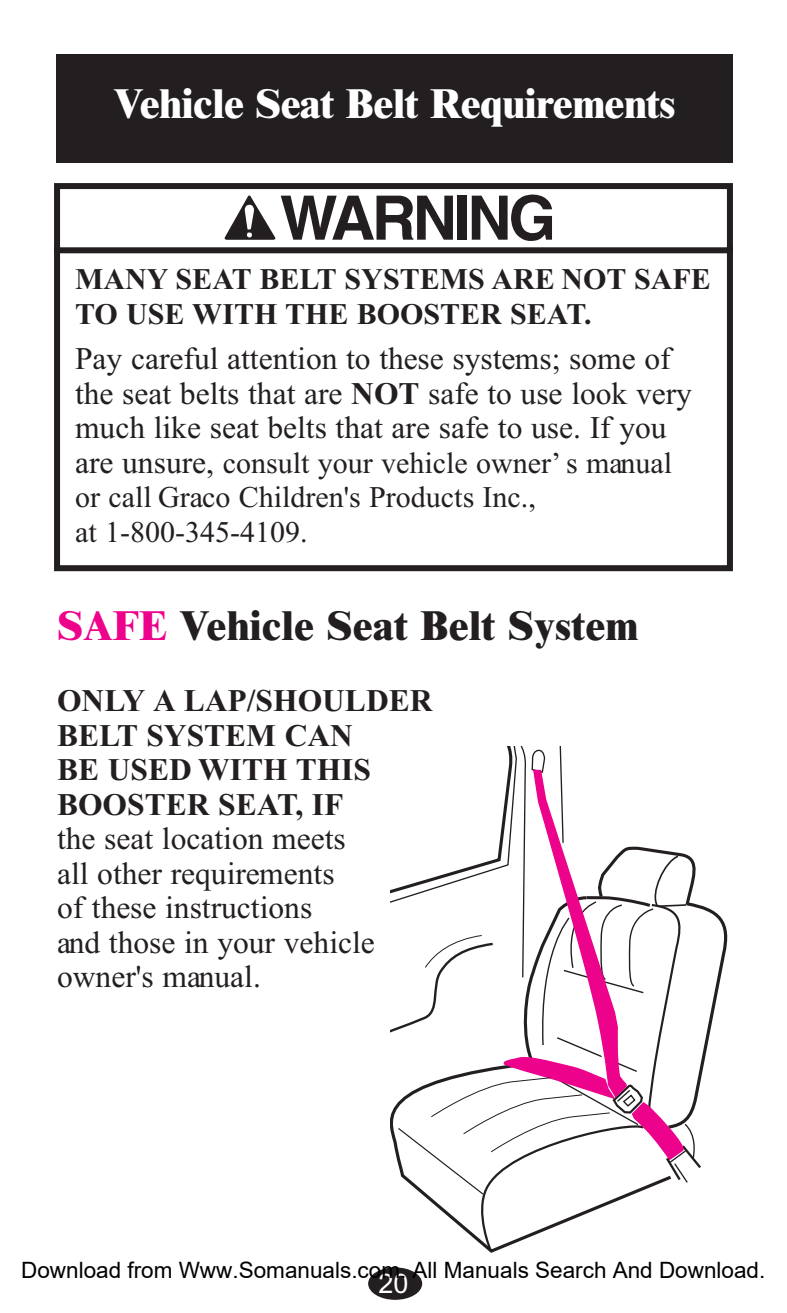
<style>
.page{position:relative;width:787px;height:1313px;background:#fff}
.page>*{position:absolute;margin:0;border:0;box-sizing:border-box;transform-origin:0 0}
.t1{font:800 42px "Times New Roman";letter-spacing:-.015em;color:#fff}
.t2{font:800 42px "Times New Roman";color:#231f20}
.t3{font:31.5px/34.5px "Times New Roman";color:#231f20}
.t4{font:700 31.5px/34.5px "Times New Roman";color:#231f20}
.t5{font:30px/34.5px "Times New Roman";color:#231f20}
.t6{font:700 30px/34.5px "Times New Roman";color:#231f20}
.t7{font:27px "Arial";color:#fff}
.t8{font:22.5px "Arial";color:#000}
.s1{font-weight:700}
.s2{font-size:31.5px}
.s3{color:#ed028c}
</style>
<div class="page">
<div style="left:54px;top:246px;width:678px;height:325px;border:6px solid #231f20"></div>
<div style="left:457px;top:196px;width:10px;height:44px;background:#231f20"></div>
<svg style="left:471px;top:194px;width:80px;height:47px"></svg>
<svg style="left:224px;top:195px;width:229px;height:45px"></svg>
<div style="left:54px;top:183px;width:678px;height:70px;border:6px solid #231f20"></div>
<div style="left:56px;top:54px;width:676px;height:108px;background:#231f20"></div>
<svg style="left:391px;top:746px;width:337px;height:506px"></svg>
<div style="left:368px;top:1267px;width:54px;height:32px;background:#231f20;border-radius:50%"></div>
<h1 class="t1" style="left:113px;top:79px;width:563px">Vehicle Seat Belt Requirements</h1>
<p class="t6" style="left:75px;top:261px;width:637px">MANY SEAT BELT SYSTEMS ARE NOT SAFE<br>TO USE WITH THE BOOSTER SEAT.</p>
<p class="t3" style="left:75px;top:341px;width:618px">Pay careful attention to these systems; some of the seat belts that are <span class="s1">NOT</span> safe to use look very much like seat belts that are safe to use. If you</p>
<p class="t5" style="left:75px;top:445px;width:598px"><span class="s2">are unsure,</span> consult your vehicle owner’ s manual or call Graco Children's Products Inc.,<br>at 1-800-345-4109.</p>
<h1 class="t2" style="left:57px;top:601px;width:582px"><span class="s3">SAFE</span> Vehicle Seat Belt System</h1>
<p class="t4" style="left:57px;top:683px;width:377px">ONLY A LAP/SHOULDER<br>BELT SYSTEM CAN<br>BE USED WITH THIS<br>BOOSTER SEAT, IF</p>
<p class="t3" style="left:57px;top:821px;width:319px">the seat location meets all other requirements<br>of these instructions<br>and those in your vehicle owner's manual.</p>
<p class="t8" style="left:21px;top:1257px;width:745px">Download from Www.Somanuals.com. All Manuals Search And Download.</p>
<p class="t7" style="left:378px;top:1267px;width:32px">20</p>
</div>
